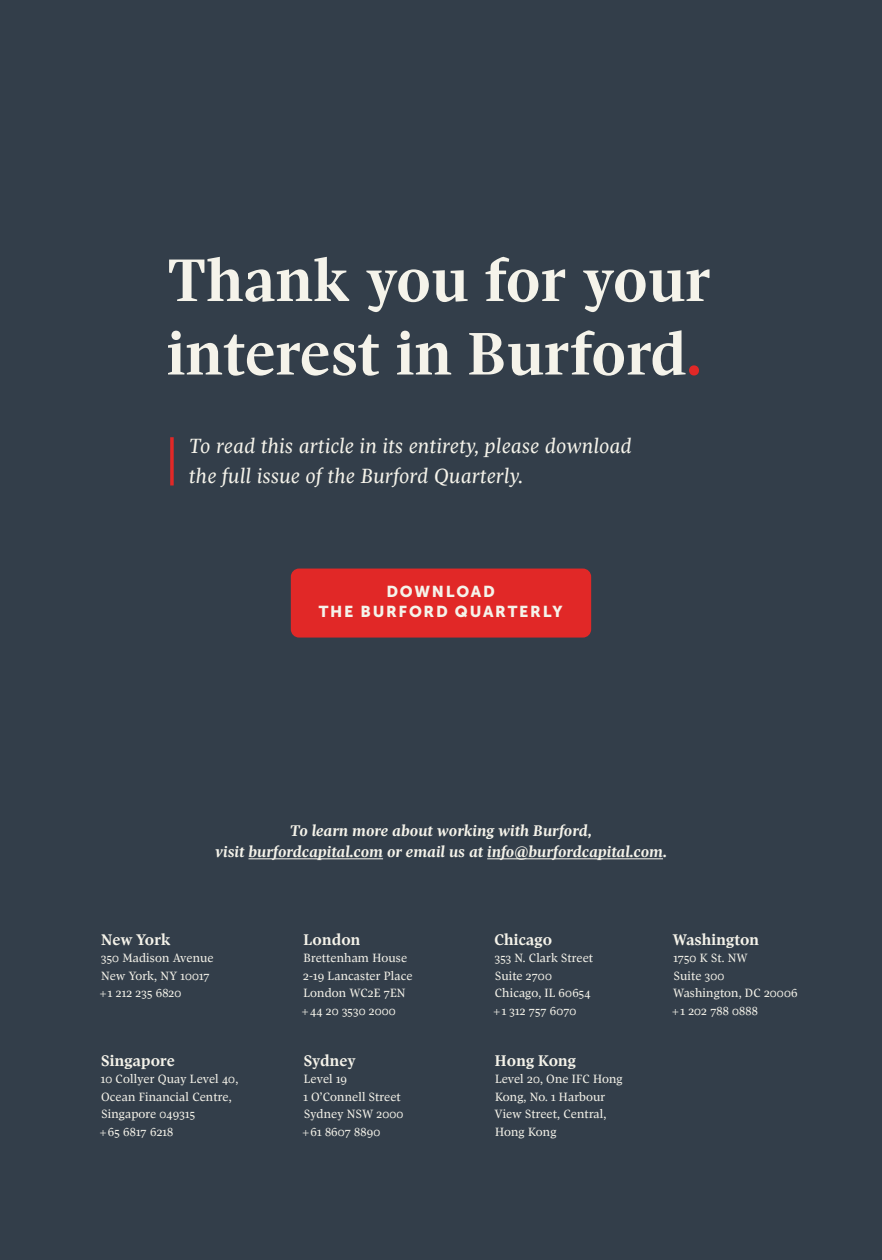
<style>
.page{position:relative;width:882px;height:1260px;background:#333e4a}
.page>*{position:absolute;margin:0;border:0;box-sizing:border-box;transform-origin:0 0}
.t1{font:700 61.25px/73.5px "Pratt Nova";letter-spacing:.01em;color:#f5f3ea}
.t2{font:italic 21px/29.8px "Pratt Nova Text";letter-spacing:.01em;color:#f5f3ea}
.t3{font:italic 700 15.75px/21px "Pratt Nova Text";color:#f5f3ea;text-align:center}
.t4{font:700 15.75px "Pratt Nova Text";letter-spacing:.01em;color:#f5f3ea}
.t5{font:15.75px/19.2px "Museo Sans 900";letter-spacing:.11em;color:#f5f3ea;text-align:center}
.t6{font:12.25px/17.5px "Pratt Nova Text";letter-spacing:.01em;color:#f5f3ea}
.s1{color:#e12827}
</style>
<div class="page">
<svg style="left:170px;top:437px;width:4px;height:48px"></svg>
<hr style="left:248px;top:858px;width:135px;height:1px;background:#f5f3ea">
<hr style="left:487px;top:858px;width:176px;height:1px;background:#f5f3ea">
<div style="left:291px;top:569px;width:300px;height:69px;background:#e12827;border-radius:8px"></div>
<p class="t1" style="left:167px;top:245px;width:545px">Thank you for your interest in Burford<span class="s1">.</span></p>
<p class="t2" style="left:189px;top:432px;width:444px">To read this article in its entirety, please download the full issue of the Burford Quarterly.</p>
<p class="t5" style="left:319px;top:582px;width:245px">DOWNLOAD<br>THE BURFORD QUARTERLY</p>
<p class="t3" style="left:215px;top:821px;width:453px">To learn more about working with Burford,<br>visit burfordcapital.com or email us at info@burfordcapital.com.</p>
<p class="t4" style="left:101px;top:931px;width:71px">New York</p>
<p class="t6" style="left:101px;top:950px;width:114px">350 Madison Avenue</p>
<p class="t6" style="left:101px;top:967px;width:110px">New York, NY 10017</p>
<p class="t6" style="left:98px;top:985px;width:85px">+1 212 235 6820</p>
<p class="t4" style="left:101px;top:1052px;width:75px">Singapore</p>
<p class="t6" style="left:101px;top:1070px;width:139px">10 Collyer Quay Level 40,<br>Ocean Financial Centre,<br>Singapore 049315</p>
<p class="t6" style="left:98px;top:1123px;width:76px">+65 6817 6218</p>
<p class="t4" style="left:303px;top:931px;width:59px">London</p>
<p class="t6" style="left:303px;top:950px;width:105px">Brettenham House</p>
<p class="t6" style="left:303px;top:967px;width:111px">2-19 Lancaster Place</p>
<p class="t6" style="left:303px;top:985px;width:104px">London WC2E 7EN</p>
<p class="t6" style="left:301px;top:1002px;width:97px">+44 20 3530 2000</p>
<p class="t4" style="left:304px;top:1052px;width:53px">Sydney</p>
<p class="t6" style="left:304px;top:1070px;width:45px">Level 19</p>
<p class="t6" style="left:303px;top:1088px;width:99px">1 O’Connell Street</p>
<p class="t6" style="left:304px;top:1105px;width:101px">Sydney NSW 2000</p>
<p class="t6" style="left:301px;top:1123px;width:81px">+61 8607 8890</p>
<p class="t4" style="left:494px;top:931px;width:59px">Chicago</p>
<p class="t6" style="left:495px;top:950px;width:100px">353 N. Clark Street<br>Suite 2700</p>
<p class="t6" style="left:495px;top:985px;width:97px">Chicago, IL 60654</p>
<p class="t6" style="left:492px;top:1002px;width:86px">+1 312 757 6070</p>
<p class="t4" style="left:495px;top:1052px;width:83px">Hong Kong</p>
<p class="t6" style="left:494px;top:1070px;width:130px">Level 20, One IFC Hong<br>Kong, No. 1 Harbour<br>View Street, Central,<br>Hong Kong</p>
<p class="t4" style="left:673px;top:931px;width:88px">Washington</p>
<p class="t6" style="left:673px;top:950px;width:76px">1750 K St. NW<br>Suite 300</p>
<p class="t6" style="left:673px;top:985px;width:126px">Washington, DC 20006</p>
<p class="t6" style="left:671px;top:1002px;width:88px">+1 202 788 0888</p>
</div>
